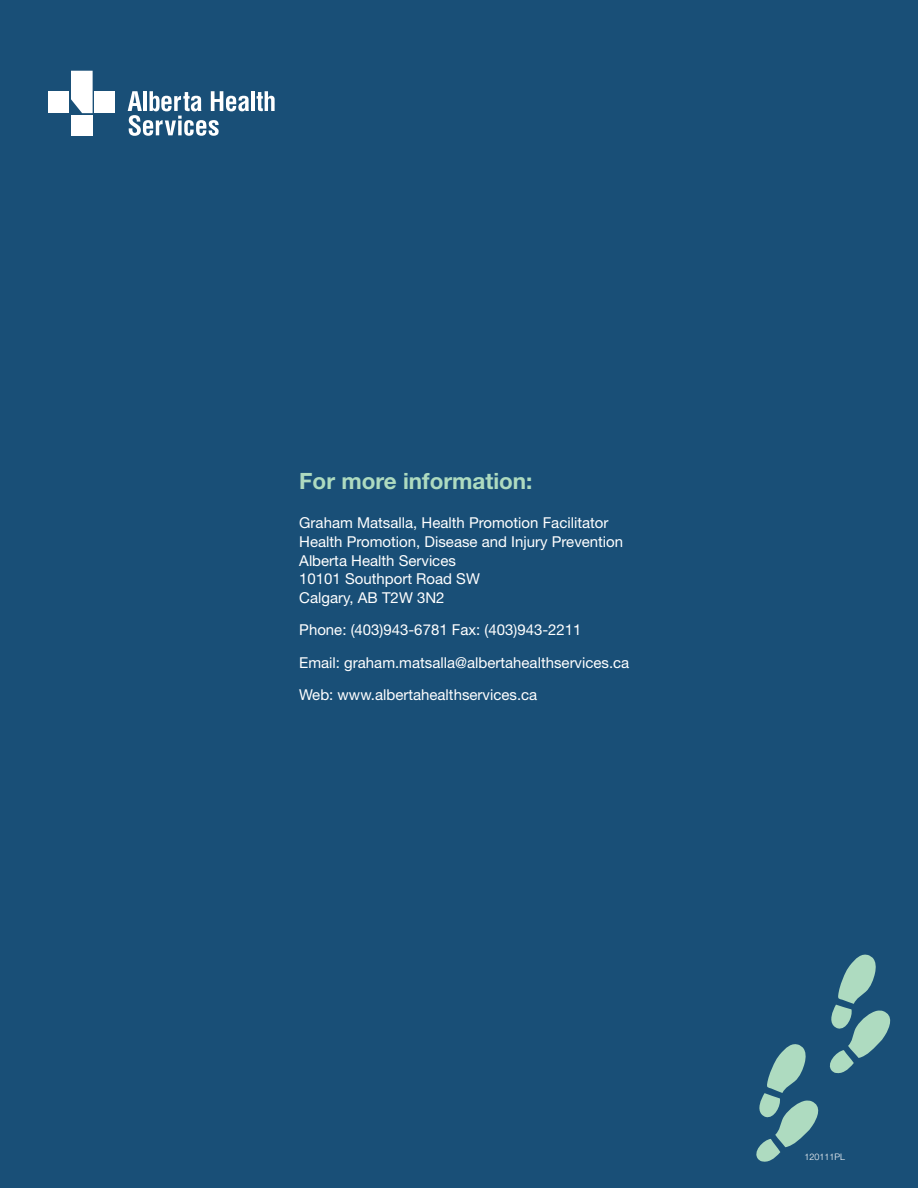
<style>
.page{position:relative;width:918px;height:1188px;background:#194f77}
.page>*{position:absolute;margin:0;border:0;box-sizing:border-box;transform-origin:0 0}
.main_text_copy_use_t{font:700 22.5px "Helvetica Neue LT Std";color:#aedbc0}
.main_text_copy_use_t-2{font:15px/18.8px "Helvetica Neue LT Std";color:#fff}
.main_text_copy_use_t-3{font:300 9px "Helvetica Neue LT Std";color:#fff}
</style>
<div class="page">
<hr style="left:251px;top:91px;width:4px;height:20px;background:#fff">
<svg style="left:257px;top:91px;width:18px;height:20px"></svg>
<svg style="left:128px;top:91px;width:121px;height:45px"></svg>
<div style="left:48px;top:91px;width:21px;height:22px;background:#fff"></div>
<div style="left:95px;top:91px;width:20px;height:22px;background:#fff"></div>
<div style="left:71px;top:115px;width:22px;height:21px;background:#fff"></div>
<svg style="left:71px;top:71px;width:22px;height:42px"></svg>
<svg style="left:756px;top:954px;width:135px;height:208px"></svg>
<p class="main_text_copy_use_t" style="left:299px;top:467px;width:235px">For more information:</p>
<p class="main_text_copy_use_t-2" style="left:299px;top:513px;width:325px">Graham Matsalla, Health Promotion Facilitator Health Promotion, Disease and Injury Prevention Alberta Health Services<br>10101 Southport Road SW<br>Calgary, AB T2W 3N2</p>
<p class="main_text_copy_use_t-2" style="left:299px;top:620px;width:284px">Phone: (403)943-6781 Fax: (403)943-2211</p>
<p class="main_text_copy_use_t-2" style="left:299px;top:653px;width:332px">Email: graham.matsalla@albertahealthservices.ca</p>
<p class="main_text_copy_use_t-2" style="left:299px;top:685px;width:240px">Web: www.albertahealthservices.ca</p>
<p class="main_text_copy_use_t-3" style="left:805px;top:1151px;width:42px">120111PL</p>
</div>
